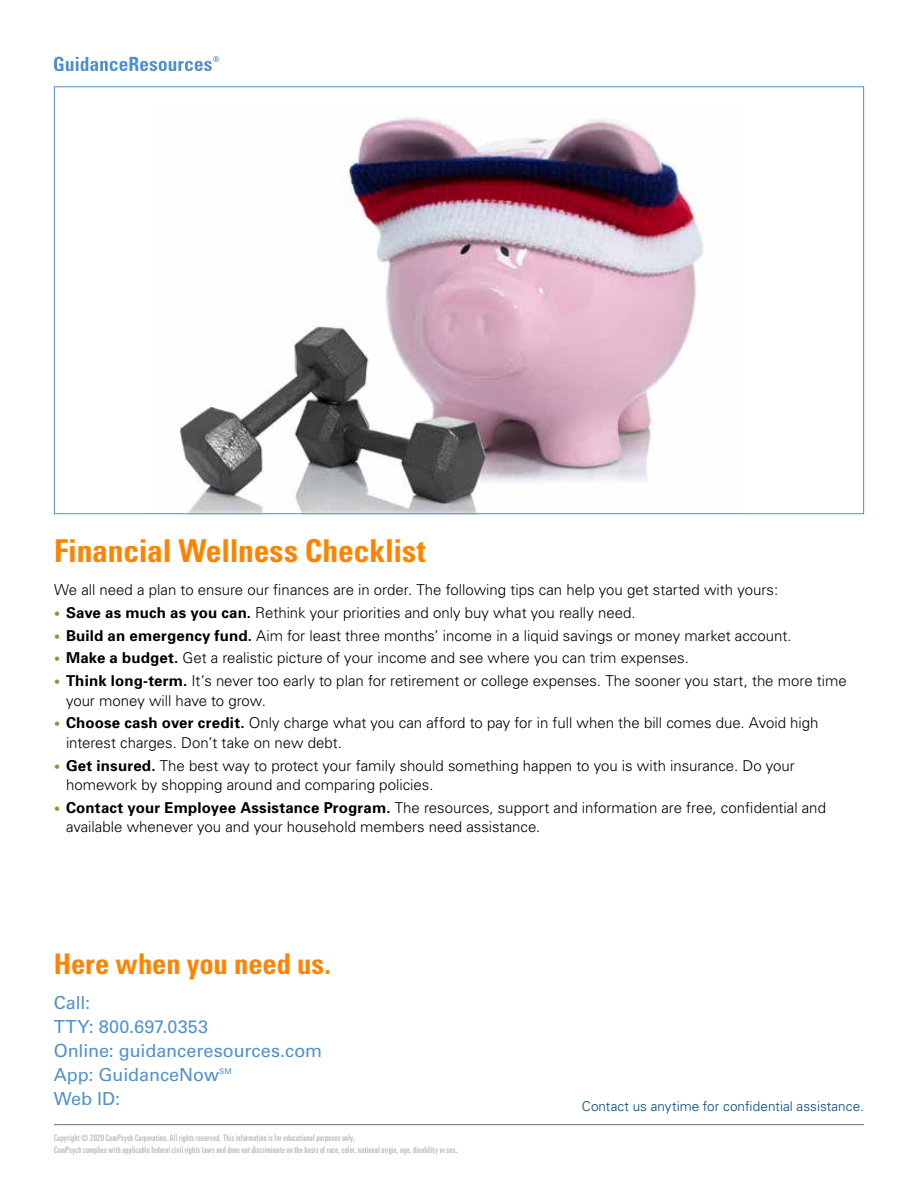
<style>
.page{position:relative;width:918px;height:1188px;background:#fff}
.page>*{position:absolute;margin:0;border:0;box-sizing:border-box;transform-origin:0 0}
.t1{font:700 condensed 31.5px "Univers";letter-spacing:-.005em;color:#ff8300}
.t2{font:700 condensed 28.5px "Univers LT Std";letter-spacing:-.005em;color:#ff8300}
.t3{font:18px/24px "Univers LT Std";color:#5091cd}
.t4{font:300 15px/19.5px "Univers";color:#000}
.t5{font:300 13.5px "Univers";letter-spacing:.005em;color:#00467f}
.t6{font:ultra-condensed 9px/12px "Univers";letter-spacing:.03em;color:#b4b9bd}
.t7{font:7.8px "Univers LT Std";color:#5091cd}
.s1{font-size:12px;color:#78a22f}
.s2{font-weight:700}
</style>
<div class="page">
<hr style="left:54px;top:1124px;width:810px;height:1px;background:#6a737b">
<img style="left:178px;top:116px;width:527px;height:396px">
<svg style="left:54px;top:56px;width:165px;height:15px"></svg>
<h1 class="t1" style="left:54px;top:532px;width:373px">Financial Wellness Checklist</h1>
<p class="t4" style="left:54px;top:580px;width:726px">We all need a plan to ensure our finances are in order. The following tips can help you get started with yours:</p>
<p class="t4" style="left:54px;top:603px;width:583px"><span class="s1">•</span> <span class="s2">Save as much as you can.</span> Rethink your priorities and only buy what you really need.</p>
<p class="t4" style="left:54px;top:626px;width:739px"><span class="s1">•</span> <span class="s2">Build an emergency fund.</span> Aim for least three months’ income in a liquid savings or money market account.</p>
<p class="t4" style="left:54px;top:648px;width:636px"><span class="s1">•</span> <span class="s2">Make a budget.</span> Get a realistic picture of your income and see where you can trim expenses.</p>
<p class="t4" style="left:66px;top:671px;width:782px;text-indent:-12px"><span class="s1">•</span> <span class="s2">Think long-term.</span> It’s never too early to plan for retirement or college expenses. The sooner you start, the more time your money will have to grow.</p>
<p class="t4" style="left:66px;top:713px;width:754px;text-indent:-12px"><span class="s1">•</span> <span class="s2">Choose cash over credit.</span> Only charge what you can afford to pay for in full when the bill comes due. Avoid high interest charges. Don’t take on new debt.</p>
<p class="t4" style="left:66px;top:756px;width:730px;text-indent:-12px"><span class="s1">•</span> <span class="s2">Get insured.</span> The best way to protect your family should something happen to you is with insurance. Do your homework by shopping around and comparing policies.</p>
<p class="t4" style="left:66px;top:798px;width:762px;text-indent:-12px"><span class="s1">•</span> <span class="s2">Contact your Employee Assistance Program.</span> The resources, support and information are free, confidential and available whenever you and your household members need assistance.</p>
<h2 class="t2" style="left:54px;top:947px;width:279px">Here when you need us.</h2>
<p class="t3" style="left:54px;top:991px;width:270px">Call:<br>TTY: 800.697.0353<br>Online: guidanceresources.com<br>App: GuidanceNow</p>
<p class="t7" style="left:219px;top:1066px;width:14px">SM</p>
<p class="t3" style="left:54px;top:1087px;width:68px">Web ID:</p>
<p class="t6" style="left:54px;top:1132px;width:405px">Copyright © 2020 ComPsych Corporation. All rights reserved. This information is for educational purposes only.<br>ComPsych complies with applicable federal civil rights laws and does not discriminate on the basis of race, color, national origin, age, disability or sex.</p>
<p class="t5" style="left:582px;top:1098px;width:284px">Contact us anytime for confidential assistance.</p>
</div>
